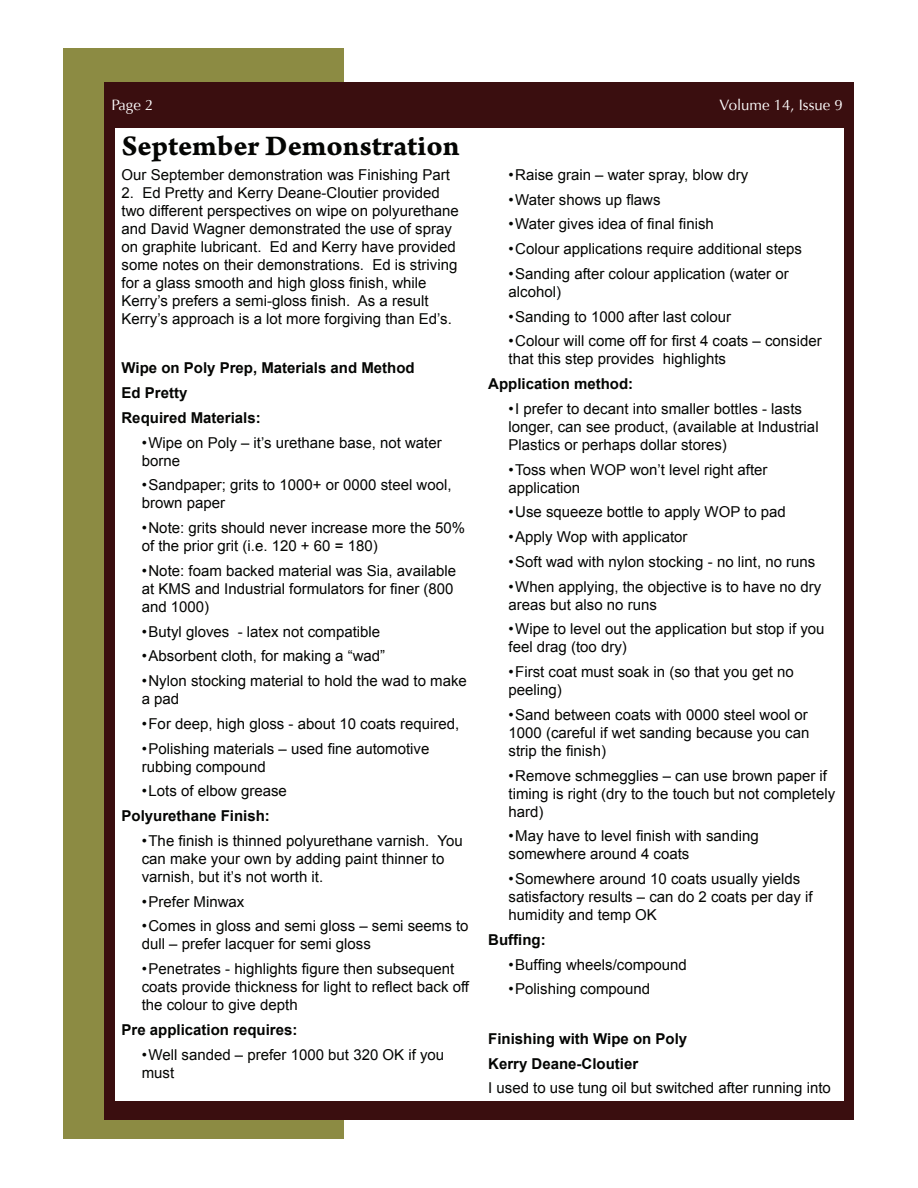
<style>
.page{position:relative;width:918px;height:1188px;background:#fff}
.page>*{position:absolute;margin:0;border:0;box-sizing:border-box;transform-origin:0 0}
.t1{font:30px "Arno Pro Bold Caption";color:#040503}
.t2{font:15px/18px "Arial";color:#040503}
.t3{font:700 15px/24.8px "Arial";color:#040503}
.t4{font:15px "Optima";color:#fff}
</style>
<div class="page">
<div style="left:64px;top:49px;width:280px;height:1090px;background:#8c8b43"></div>
<div style="left:104px;top:82px;width:750px;height:1038px;background:#3a0e0f"></div>
<div style="left:115px;top:128px;width:729px;height:973px;background:#fff"></div>
<p class="t4" style="left:112px;top:96px;width:43px">Page 2</p>
<p class="t4" style="left:720px;top:96px;width:125px">Volume 14, Issue 9</p>
<h1 class="t1" style="left:122px;top:128px;width:340px">September Demonstration</h1>
<p class="t2" style="left:122px;top:166px;width:330px">Our September demonstration was Finishing Part</p>
<p class="t2" style="left:122px;top:184px;width:339px">2. Ed Pretty and Kerry Deane-Cloutier provided two different perspectives on wipe on polyurethane and David Wagner demonstrated the use of spray on graphite lubricant. Ed and Kerry have provided some notes on their demonstrations. Ed is striving for a glass smooth and high gloss finish, while Kerry’s prefers a semi-gloss finish. As a result Kerry’s approach is a lot more forgiving than Ed’s.</p>
<p class="t3" style="left:122px;top:356px;width:295px">Wipe on Poly Prep, Materials and Method<br>Ed Pretty<br>Required Materials:</p>
<p class="t2" style="left:142px;top:433px;width:301px">•Wipe on Poly – it’s urethane base, not water borne</p>
<p class="t2" style="left:142px;top:476px;width:311px">•Sandpaper; grits to 1000+ or 0000 steel wool, brown paper</p>
<p class="t2" style="left:142px;top:519px;width:325px">•Note: grits should never increase more the 50% of the prior grit (i.e. 120 + 60 = 180)</p>
<p class="t2" style="left:142px;top:562px;width:316px">•Note: foam backed material was Sia, available at KMS and Industrial formulators for finer (800 and 1000)</p>
<p class="t2" style="left:142px;top:622px;width:240px">•Butyl gloves - latex not compatible</p>
<p class="t2" style="left:142px;top:647px;width:245px">•Absorbent cloth, for making a “wad”</p>
<p class="t2" style="left:142px;top:672px;width:327px">•Nylon stocking material to hold the wad to make a pad</p>
<p class="t2" style="left:142px;top:715px;width:319px">•For deep, high gloss - about 10 coats required,</p>
<p class="t2" style="left:142px;top:739px;width:289px">•Polishing materials – used fine automotive rubbing compound</p>
<p class="t2" style="left:142px;top:782px;width:147px">•Lots of elbow grease</p>
<p class="t3" style="left:122px;top:804px;width:150px">Polyurethane Finish:</p>
<p class="t2" style="left:142px;top:832px;width:323px">•The finish is thinned polyurethane varnish. You can make your own by adding paint thinner to varnish, but it’s not worth it.</p>
<p class="t2" style="left:142px;top:892px;width:104px">•Prefer Minwax</p>
<p class="t2" style="left:142px;top:917px;width:328px">•Comes in gloss and semi gloss – semi seems to dull – prefer lacquer for semi gloss</p>
<p class="t2" style="left:142px;top:960px;width:329px">•Penetrates - highlights figure then subsequent coats provide thickness for light to reflect back off the colour to give depth</p>
<p class="t3" style="left:122px;top:1018px;width:177px">Pre application requires:</p>
<p class="t2" style="left:142px;top:1045px;width:304px">•Well sanded – prefer 1000 but 320 OK if you must</p>
<p class="t2" style="left:508px;top:166px;width:241px">•Raise grain – water spray, blow dry</p>
<p class="t2" style="left:508px;top:190px;width:154px">•Water shows up flaws</p>
<p class="t2" style="left:508px;top:215px;width:207px">•Water gives idea of final finish</p>
<p class="t2" style="left:508px;top:240px;width:295px">•Colour applications require additional steps</p>
<p class="t2" style="left:508px;top:265px;width:282px">•Sanding after colour application (water or alcohol)</p>
<p class="t2" style="left:508px;top:307px;width:224px">•Sanding to 1000 after last colour</p>
<p class="t2" style="left:508px;top:332px;width:315px">•Colour will come off for first 4 coats – consider that this step provides highlights</p>
<p class="t3" style="left:488px;top:372px;width:147px">Application method:</p>
<p class="t2" style="left:508px;top:400px;width:312px">•I prefer to decant into smaller bottles - lasts longer, can see product, (available at Industrial<br>Plastics or perhaps dollar stores)</p>
<p class="t2" style="left:508px;top:460px;width:261px">•Toss when WOP won’t level right after application</p>
<p class="t2" style="left:508px;top:503px;width:279px">•Use squeeze bottle to apply WOP to pad</p>
<p class="t2" style="left:508px;top:528px;width:181px">•Apply Wop with applicator</p>
<p class="t2" style="left:508px;top:553px;width:308px">•Soft wad with nylon stocking - no lint, no runs</p>
<p class="t2" style="left:508px;top:577px;width:314px">•When applying, the objective is to have no dry areas but also no runs</p>
<p class="t2" style="left:508px;top:620px;width:318px">•Wipe to level out the application but stop if you feel drag (too dry)</p>
<p class="t2" style="left:508px;top:663px;width:287px">•First coat must soak in (so that you get no peeling)</p>
<p class="t2" style="left:508px;top:706px;width:302px;text-align:justify">•Sand between coats with 0000 steel wool or 1000 (careful if wet sanding because you can strip the finish)</p>
<p class="t2" style="left:508px;top:766px;width:328px">•Remove schmegglies – can use brown paper if timing is right (dry to the touch but not completely hard)</p>
<p class="t2" style="left:508px;top:827px;width:252px">•May have to level finish with sanding somewhere around 4 coats</p>
<p class="t2" style="left:508px;top:870px;width:306px">•Somewhere around 10 coats usually yields satisfactory results – can do 2 coats per day if humidity and temp OK</p>
<p class="t3" style="left:488px;top:928px;width:59px">Buffing:</p>
<p class="t2" style="left:508px;top:955px;width:180px">•Buffing wheels/compound</p>
<p class="t2" style="left:508px;top:980px;width:143px">•Polishing compound</p>
<p class="t3" style="left:488px;top:1027px;width:201px">Finishing with Wipe on Poly<br>Kerry Deane-Cloutier</p>
<p class="t2" style="left:488px;top:1079px;width:344px">I used to use tung oil but switched after running into</p>
</div>
